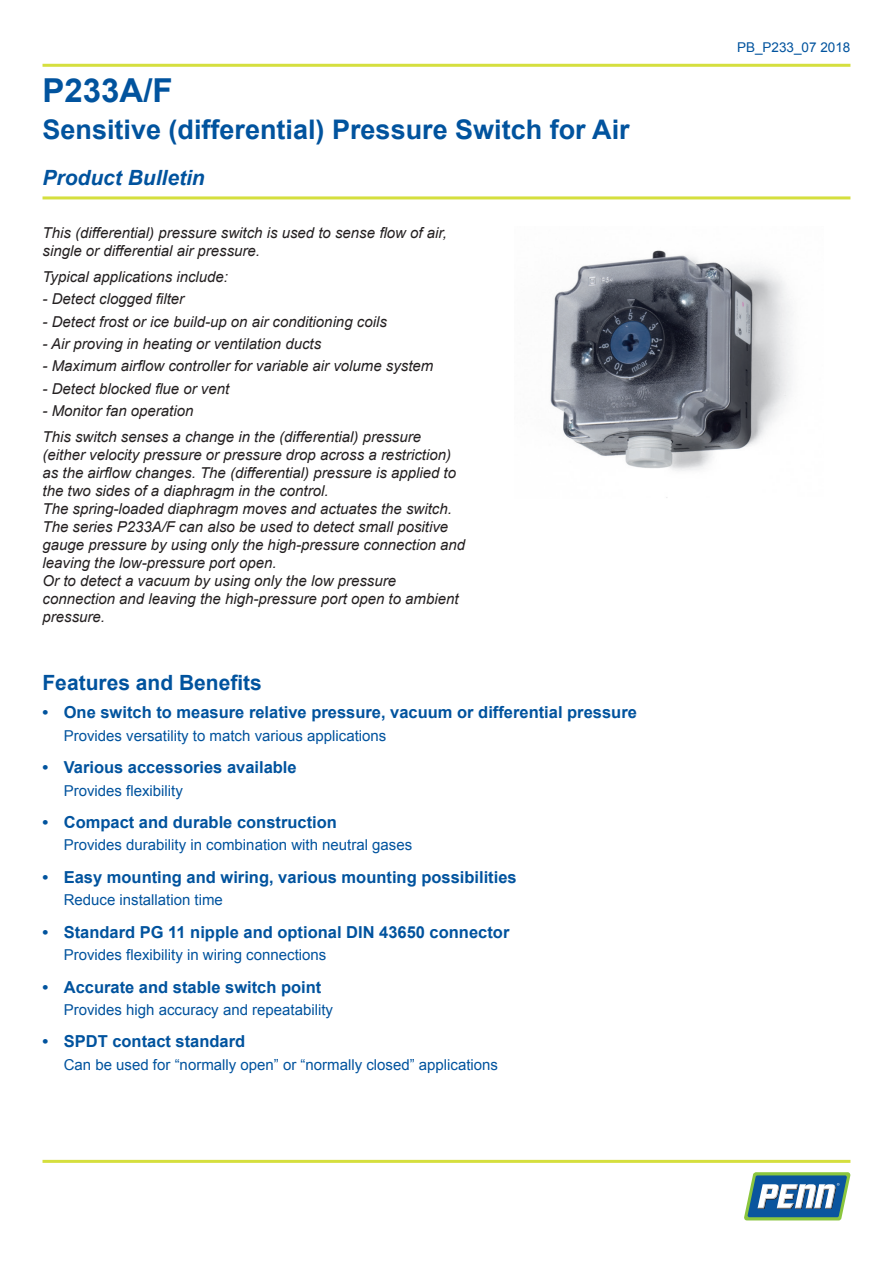
<style>
.page{position:relative;width:893px;height:1263px;background:#fff}
.page>*{position:absolute;margin:0;border:0;box-sizing:border-box;transform-origin:0 0}
.t1{font:700 33px "Arial";color:#01539e}
.TITLE_DESCRIPTION{font:700 27px "Arial";color:#01539e}
.HEADING_1{font:700 21px "Arial";color:#01539e}
.PRODUCT_BULLETIN{font:italic 700 21px "Arial";color:#01539e}
.t2{font:700 16.5px "Arial";color:#01539e}
.DESCRIPTION{font:italic 15px/18px "Arial";color:#231f20}
.FEATURES_2{font:15px "Arial";color:#01539e}
.t3{font:13.5px "Arial";color:#01539e}
</style>
<div class="page">
<svg style="left:744px;top:1172px;width:106px;height:48px"></svg>
<hr style="left:43px;top:1160px;width:807px;height:3px;background:#d5df3e">
<hr style="left:43px;top:64px;width:807px;height:3px;background:#d5df3e">
<hr style="left:43px;top:196px;width:807px;height:3px;background:#d5df3e">
<img style="left:550px;top:250px;width:243px;height:248px">
<p class="t1" style="left:43px;top:68px;width:132px">P233A/F</p>
<p class="TITLE_DESCRIPTION" style="left:43px;top:111px;width:589px">Sensitive (differential) Pressure Switch for Air</p>
<p class="PRODUCT_BULLETIN" style="left:43px;top:164px;width:164px">Product Bulletin</p>
<p class="DESCRIPTION" style="left:43px;top:224px;width:406px">This (differential) pressure switch is used to sense flow of air, single or differential air pressure.</p>
<p class="DESCRIPTION" style="left:43px;top:268px;width:187px">Typical applications include:</p>
<p class="DESCRIPTION" style="left:43px;top:290px;width:143px">- Detect clogged filter</p>
<p class="DESCRIPTION" style="left:43px;top:313px;width:346px">- Detect frost or ice build-up on air conditioning coils</p>
<p class="DESCRIPTION" style="left:43px;top:335px;width:280px">- Air proving in heating or ventilation ducts</p>
<p class="DESCRIPTION" style="left:43px;top:357px;width:392px">- Maximum airflow controller for variable air volume system</p>
<p class="DESCRIPTION" style="left:43px;top:379px;width:188px">- Detect blocked flue or vent</p>
<p class="DESCRIPTION" style="left:43px;top:402px;width:152px">- Monitor fan operation</p>
<p class="DESCRIPTION" style="left:43px;top:428px;width:424px">This switch senses a change in the (differential) pressure (either velocity pressure or pressure drop across a restriction) as the airflow changes. The (differential) pressure is applied to the two sides of a diaphragm in the control.<br>The spring-loaded diaphragm moves and actuates the switch.<br>The series P233A/F can also be used to detect small positive gauge pressure by using only the high-pressure connection and leaving the low-pressure port open.<br>Or to detect a vacuum by using only the low pressure connection and leaving the high-pressure port open to ambient pressure.</p>
<p class="HEADING_1" style="left:42px;top:669px;width:221px">Features and Benefits</p>
<p class="t2" style="left:42px;top:702px;width:596px">• One switch to measure relative pressure, vacuum or differential pressure</p>
<p class="FEATURES_2" style="left:64px;top:726px;width:324px">Provides versatility to match various applications</p>
<p class="t2" style="left:42px;top:756px;width:256px">• Various accessories available</p>
<p class="FEATURES_2" style="left:64px;top:780px;width:121px">Provides flexibility</p>
<p class="t2" style="left:42px;top:811px;width:296px">• Compact and durable construction</p>
<p class="FEATURES_2" style="left:64px;top:835px;width:350px">Provides durability in combination with neutral gases</p>
<p class="t2" style="left:42px;top:866px;width:476px">• Easy mounting and wiring, various mounting possibilities</p>
<p class="FEATURES_2" style="left:64px;top:890px;width:161px">Reduce installation time</p>
<p class="t2" style="left:42px;top:921px;width:468px">• Standard PG 11 nipple and optional DIN 43650 connector</p>
<p class="FEATURES_2" style="left:64px;top:945px;width:264px">Provides flexibility in wiring connections</p>
<p class="t2" style="left:42px;top:976px;width:280px">• Accurate and stable switch point</p>
<p class="FEATURES_2" style="left:64px;top:1000px;width:271px">Provides high accuracy and repeatability</p>
<p class="t2" style="left:42px;top:1030px;width:204px">• SPDT contact standard</p>
<p class="FEATURES_2" style="left:64px;top:1054px;width:436px">Can be used for “normally open” or “normally closed” applications</p>
<p class="t3" style="left:737px;top:39px;width:115px">PB_P233_07 2018</p>
</div>
